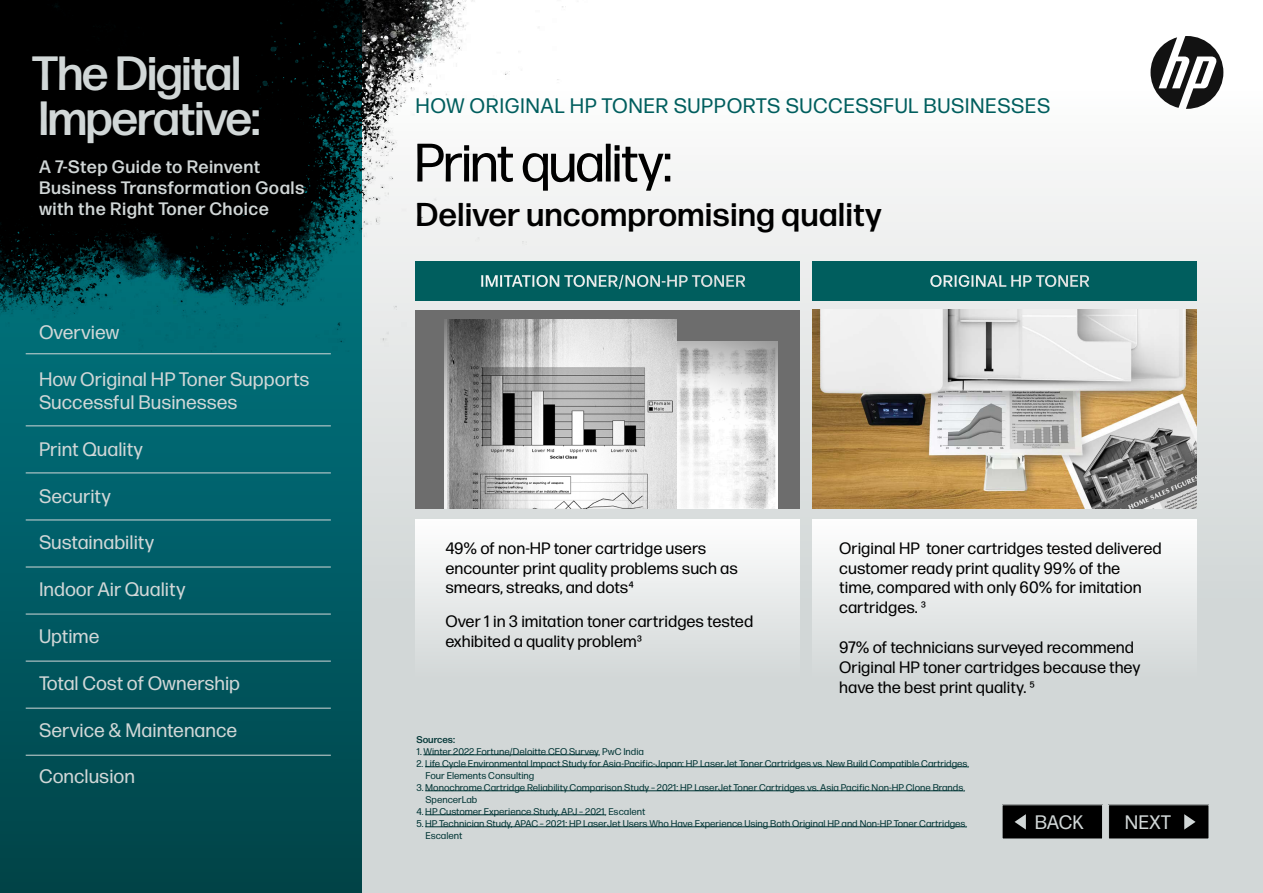
<style>
.page{position:relative;width:1263px;height:893px;background:#fff}
.page>*{position:absolute;margin:0;border:0;box-sizing:border-box;transform-origin:0 0}
.t1{font:54px "Forma DJR Display";color:#000}
.t2{font:500 48px/45px "Forma DJR Display";color:#d1d7d7}
.t3{font:500 33px "Forma DJR Micro";color:#000}
.t4{font:21px "Forma DJR Micro";letter-spacing:.025em;color:#005e5e}
.t5{font:19.5px/23.4px "Forma DJR Micro";color:#d1d7d7}
.t6{font:500 18px/21px "Forma DJR Micro";letter-spacing:.025em;color:#d1d7d7}
.t7{font:16.5px/19.8px "Forma DJR Micro";color:#000}
.t8{font:500 16.5px "Forma DJR Micro";letter-spacing:.025em;color:#fff}
.t9{font:9.75px/12px "Forma DJR Micro";color:#013535}
.t10{font:500 9.75px "Forma DJR Micro";color:#013535}
</style>
<div class="page">
<div style="left:0;top:0;width:1263px;height:893px;background:linear-gradient(to bottom,#fdfdfc,#c7cdcd)"></div>
<svg style="left:1150px;top:36px;width:73px;height:73px"></svg>
<div style="left:415px;top:310px;width:385px;height:198px;background:#6d6d6d"></div>
<img style="left:812px;top:310px;width:385px;height:198px">
<img style="left:677px;top:342px;width:101px;height:166px">
<img style="left:444px;top:320px;width:233px;height:188px">
<div style="left:415px;top:519px;width:385px;height:189px;background:linear-gradient(to bottom,#fdfefd,#ccd2d2)"></div>
<div style="left:812px;top:519px;width:385px;height:189px;background:linear-gradient(to bottom,#fdfefd,#ccd2d2)"></div>
<div style="left:415px;top:261px;width:385px;height:39px;background:#005e5e"></div>
<div style="left:812px;top:261px;width:385px;height:39px;background:#005e5e"></div>
<hr style="left:423px;top:754px;width:175px;height:1px;background:#013535">
<hr style="left:425px;top:766px;width:542px;height:1px;background:#013535">
<hr style="left:425px;top:790px;width:538px;height:1px;background:#013535">
<hr style="left:425px;top:814px;width:180px;height:1px;background:#013535">
<hr style="left:425px;top:826px;width:540px;height:1px;background:#013535">
<svg style="left:0;top:351px;width:361px;height:542px;background:#015860"></svg>
<img style="left:0;top:0;width:610px;height:351px">
<hr style="left:26px;top:353px;width:305px;height:1px;background:#d1d7d7">
<hr style="left:26px;top:425px;width:305px;height:1px;background:#d1d7d7">
<hr style="left:26px;top:473px;width:305px;height:1px;background:#d1d7d7">
<hr style="left:26px;top:520px;width:305px;height:1px;background:#d1d7d7">
<hr style="left:26px;top:567px;width:305px;height:1px;background:#d1d7d7">
<hr style="left:26px;top:614px;width:305px;height:1px;background:#d1d7d7">
<hr style="left:26px;top:661px;width:305px;height:1px;background:#d1d7d7">
<hr style="left:26px;top:708px;width:305px;height:1px;background:#d1d7d7">
<hr style="left:26px;top:755px;width:305px;height:1px;background:#d1d7d7">
<div style="left:1002px;top:805px;width:100px;height:34px;background:#000"></div>
<div style="left:1108px;top:805px;width:101px;height:34px;background:#000"></div>
<svg style="left:1014px;top:814px;width:12px;height:16px"></svg>
<svg style="left:1184px;top:814px;width:11px;height:16px"></svg>
<h2 class="t2" style="left:32px;top:50px;width:229px">The Digital<br>Imperative:</h2>
<h3 class="t6" style="left:39px;top:156px;width:267px">A 7-Step Guide to Reinvent<br>Business Transformation Goals with the Right Toner Choice</h3>
<h3 class="t5" style="left:39px;top:320px;width:82px">Overview</h3>
<h3 class="t5" style="left:39px;top:366px;width:272px">How Original HP Toner Supports<br>Successful Businesses</h3>
<h3 class="t5" style="left:39px;top:437px;width:106px">Print Quality</h3>
<h3 class="t5" style="left:39px;top:483px;width:73px">Security</h3>
<h3 class="t5" style="left:39px;top:530px;width:117px">Sustainability</h3>
<h3 class="t5" style="left:39px;top:577px;width:148px">Indoor Air Quality</h3>
<h3 class="t5" style="left:39px;top:624px;width:62px">Uptime</h3>
<h3 class="t5" style="left:39px;top:671px;width:203px">Total Cost of Ownership</h3>
<h3 class="t5" style="left:39px;top:717px;width:200px">Service &amp; Maintenance</h3>
<h3 class="t5" style="left:39px;top:764px;width:98px">Conclusion</h3>
<h3 class="t4" style="left:415px;top:92px;width:636px">HOW ORIGINAL HP TONER SUPPORTS SUCCESSFUL BUSINESSES</h3>
<h1 class="t1" style="left:415px;top:130px;width:258px">Print quality:</h1>
<h3 class="t3" style="left:415px;top:194px;width:468px">Deliver uncompromising quality</h3>
<h3 class="t8" style="left:480px;top:270px;width:267px">IMITATION TONER/NON-HP TONER</h3>
<h3 class="t8" style="left:930px;top:270px;width:161px">ORIGINAL HP TONER</h3>
<h3 class="t7" style="left:445px;top:538px;width:294px">49% of non-HP toner cartridge users encounter print quality problems such as smears, streaks, and dots4</h3>
<h3 class="t7" style="left:839px;top:538px;width:324px">Original HP toner cartridges tested delivered customer ready print quality 99% of the<br>time, compared with only 60% for imitation cartridges. 3</h3>
<h3 class="t7" style="left:445px;top:611px;width:309px">Over 1 in 3 imitation toner cartridges tested exhibited a quality problem3</h3>
<h3 class="t7" style="left:839px;top:637px;width:303px">97% of technicians surveyed recommend<br>Original HP toner cartridges because they have the best print quality. 5</h3>
<p class="t10" style="left:416px;top:733px;width:40px">Sources:</p>
<p class="t9" style="left:416px;top:745px;width:229px">1. Winter 2022 Fortune/Deloitte CEO Survey, PwC India</p>
<p class="t9" style="left:425px;top:757px;width:545px;text-indent:-9px">2. Life Cycle Environmental Impact Study for Asia-Pacific-Japan: HP LaserJet Toner Cartridges vs. New Build Compatible Cartridges,<br>Four Elements Consulting</p>
<p class="t9" style="left:425px;top:781px;width:541px;text-indent:-9px">3. Monochrome Cartridge Reliability Comparison Study – 2021: HP LaserJet Toner Cartridges vs. Asia Pacific Non-HP Clone Brands,<br>SpencerLab</p>
<p class="t9" style="left:416px;top:805px;width:230px">4. HP Customer Experience Study, APJ – 2021, Escalent</p>
<p class="t9" style="left:425px;top:817px;width:543px;text-indent:-9px">5. HP Technician Study, APAC – 2021: HP LaserJet Users Who Have Experience Using Both Original HP and Non-HP Toner Cartridges,<br>Escalent</p>
<h3 class="t5" style="left:1035px;top:810px;width:50px">BACK</h3>
<h3 class="t5" style="left:1125px;top:810px;width:48px">NEXT</h3>
</div>
